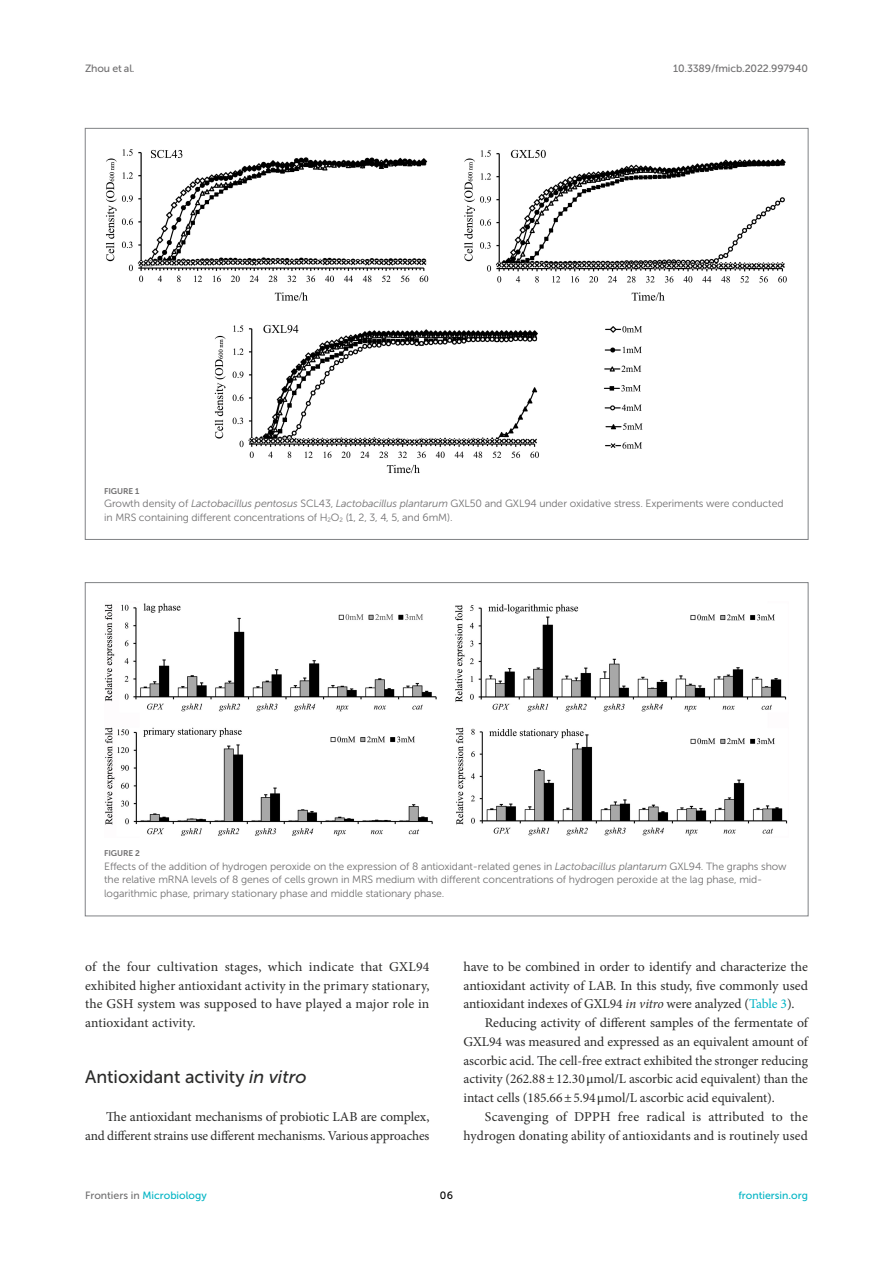
<style>
.page{position:relative;width:893px;height:1263px;background:#fff}
.page>*{position:absolute;margin:0;border:0;box-sizing:border-box;transform-origin:0 0}
.HEAD_2{font:18px "Museo Sans 500";color:#2b2b2a}
.TEXT{font:13.5px/18.8px "Minion Pro";letter-spacing:.005em;color:#2b2b2a;text-align:justify}
.TEXT_FLUSH{font:13.5px/18.8px "Minion Pro";letter-spacing:-.01em;color:#2b2b2a;text-align:right}
.FIG_LEG{font:10.5px/13.5px "Museo Sans 300";letter-spacing:-.01em;color:#706f70}
.t1{font:10.5px "Museo Sans 500";color:#00b4c4}
.t2{font:10.5px "Museo Sans 500";letter-spacing:-.015em;color:#706f70}
.t3{font:10.5px "Museo Sans 500";color:#000}
.FIG_HD{font:8.25px "Museo Sans 700";letter-spacing:-.01em;color:#706f70}
.s1{font-style:italic}
.s2{color:#00b4c4}
.s3{font-family:"STIX General"}
.s4{color:#706f70}
</style>
<div class="page">
<img style="left:106px;top:149px;width:681px;height:325px">
<img style="left:104px;top:603px;width:684px;height:233px">
<p class="t2" style="left:85px;top:63px;width:51px">Zhou et al.</p>
<p class="t2" style="left:673px;top:63px;width:136px">10.3389/fmicb.2022.997940</p>
<p class="FIG_HD" style="left:104px;top:486px;width:37px">FIGURE 1</p>
<p class="FIG_LEG" style="left:104px;top:497px;width:681px">Growth density of <span class="s1">Lactobacillus pentosus</span> SCL43, <span class="s1">Lactobacillus plantarum</span> GXL50 and GXL94 under oxidative stress. Experiments were conducted in MRS containing different concentrations of H<sub>2</sub>O<sub>2</sub> (1, 2, 3, 4, 5, and 6 mM).</p>
<p class="FIG_HD" style="left:104px;top:849px;width:37px">FIGURE 2</p>
<p class="FIG_LEG" style="left:104px;top:860px;width:684px">Effects of the addition of hydrogen peroxide on the expression of 8 antioxidant-related genes in <span class="s1">Lactobacillus plantarum</span> GXL94. The graphs show the relative mRNA levels of 8 genes of cells grown in MRS medium with different concentrations of hydrogen peroxide at the lag phase, mid&shy;logarithmic phase, primary stationary phase and middle stationary phase.</p>
<p class="TEXT" style="left:85px;top:957px;width:346px">of the four cultivation stages, which indicate that GXL94 exhibited higher antioxidant activity in the primary stationary, the GSH system was supposed to have played a major role in antioxidant activity.</p>
<p class="HEAD_2" style="left:85px;top:1067px;width:223px">Antioxidant activity <span class="s1">in vitro</span></p>
<p class="TEXT_FLUSH" style="left:85px;top:1107px;width:346px">The antioxidant mechanisms of probiotic LAB are complex, and different strains use different mechanisms. Various approaches</p>
<p class="TEXT_FLUSH" style="left:463px;top:957px;width:346px;text-align:justify">have to be combined in order to identify and characterize the antioxidant activity of LAB. In this study, five commonly used antioxidant indexes of GXL94 <span class="s1">in vitro</span> were analyzed (<span class="s2">Table 3</span>).</p>
<p class="TEXT" style="left:463px;top:1013px;width:346px;text-indent:21px">Reducing activity of different samples of the fermentate of GXL94 was measured and expressed as an equivalent amount of ascorbic acid. The cell-free extract exhibited the stronger reducing activity (262.88±12.30<span class="s3">μ</span>mol/L ascorbic acid equivalent) than the intact cells (185.66±5.94<span class="s3">μ</span>mol/L ascorbic acid equivalent).</p>
<p class="TEXT" style="left:463px;top:1107px;width:346px;text-align:right">Scavenging of DPPH free radical is attributed to the hydrogen donating ability of antioxidants and is routinely used</p>
<p class="t1" style="left:85px;top:1190px;width:123px"><span class="s4">Frontiers in</span> Microbiology</p>
<p class="t3" style="left:440px;top:1190px;width:15px">06</p>
<p class="t1" style="left:738px;top:1190px;width:71px">frontiersin.org</p>
</div>
